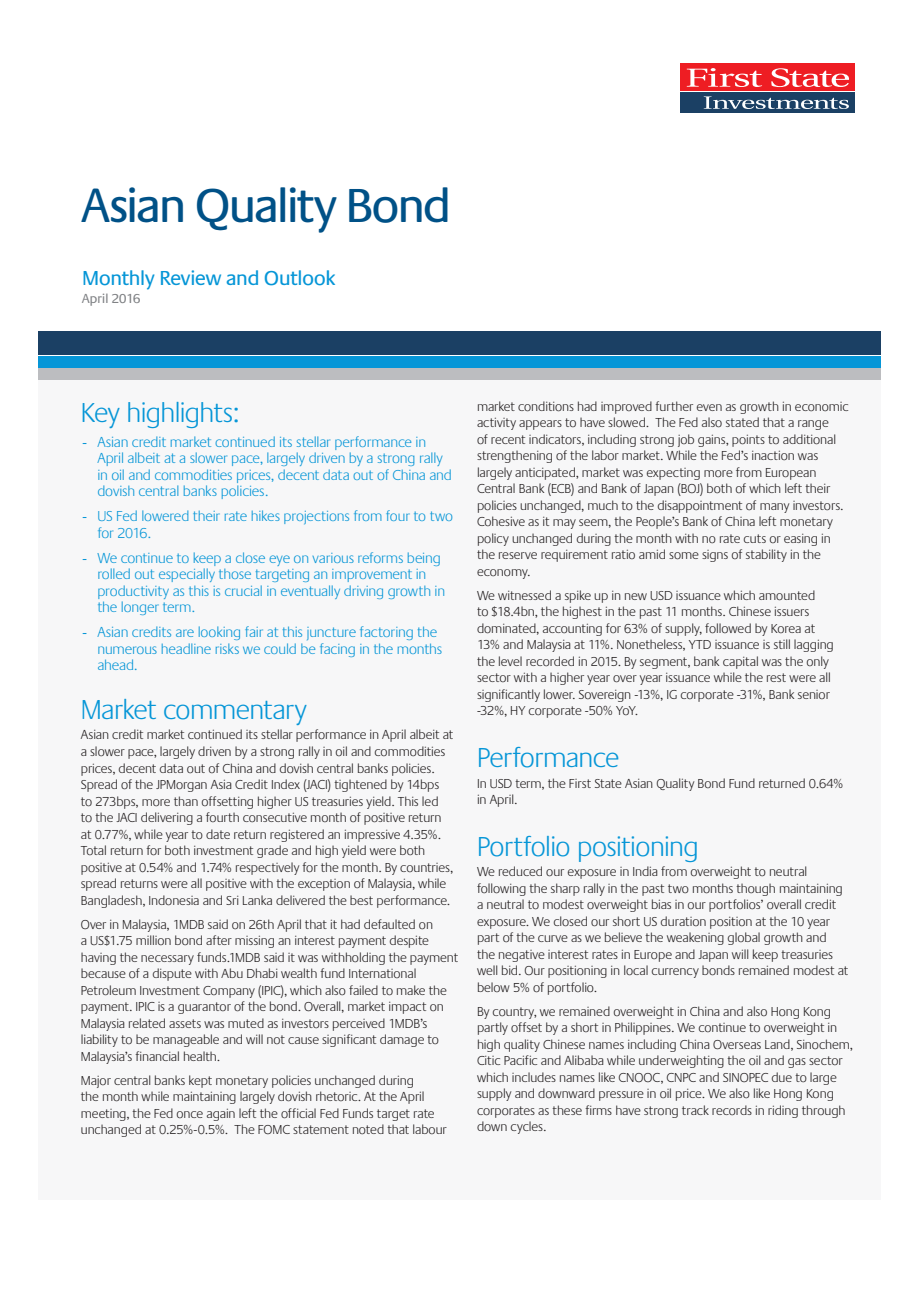
<style>
.page{position:relative;width:919px;height:1289px;background:#fff}
.page>*{position:absolute;margin:0;border:0;box-sizing:border-box;transform-origin:0 0}
._00_Cover_heading_1{font:49.5px "Praxis EF";letter-spacing:-.065em;color:#005187}
.L1{font:300 28.5px "Praxis EF";letter-spacing:-.02em;color:#0696d7}
.Key_highlights_L1{font:300 28.5px "Praxis EF";letter-spacing:-.025em;color:#0696d7}
._00_Cover_heading_1-2{font:21px "Praxis EF";letter-spacing:-.04em;color:#0696d7}
.t1{font:300 15px/16.5px "Praxis EF";letter-spacing:-.01em;color:#0696d7}
.body_txt{font:300 13.5px/16.5px "Praxis EF";letter-spacing:-.005em;color:#231f20}
._00_Cover_heading_1-3{font:13.5px "Praxis EF";letter-spacing:-.035em;color:#808285}
.s1{font-family:"Arial";font-weight:400;font-size:13.5px}
</style>
<div class="page">
<div style="left:38px;top:360px;width:842px;height:839px;background:#f7f7f8"></div>
<div style="left:38px;top:356px;width:842px;height:11px;background:#0696d7"></div>
<div style="left:38px;top:368px;width:842px;height:11px;background:#bcbdc0"></div>
<div style="left:38px;top:331px;width:842px;height:24px;background:#1b4064"></div>
<div style="left:680px;top:64px;width:175px;height:27px;background:#ee1d23"></div>
<svg style="left:686px;top:68px;width:76px;height:19px"></svg>
<svg style="left:771px;top:68px;width:78px;height:19px"></svg>
<div style="left:680px;top:92px;width:175px;height:21px;background:#1b4064"></div>
<svg style="left:703px;top:96px;width:145px;height:13px"></svg>
<p class="_00_Cover_heading_1" style="left:81px;top:179px;width:373px">Asian Quality Bond</p>
<p class="_00_Cover_heading_1-2" style="left:82px;top:266px;width:255px">Monthly Review and Outlook</p>
<p class="_00_Cover_heading_1-3" style="left:82px;top:291px;width:61px">April 2016</p>
<p class="Key_highlights_L1" style="left:81px;top:397px;width:160px">Key highlights:</p>
<p class="t1" style="left:97px;top:434px;width:356px;text-indent:-15px"><span class="s1">-</span> Asian credit market continued its stellar performance in April albeit at a slower pace, largely driven by a strong rally in oil and commodities prices, decent data out of China and dovish central banks policies.</p>
<p class="t1" style="left:97px;top:508px;width:357px;text-indent:-15px"><span class="s1">-</span> US Fed lowered their rate hikes projections from four to two for 2016.</p>
<p class="t1" style="left:97px;top:550px;width:349px;text-indent:-15px"><span class="s1">-</span> We continue to keep a close eye on various reforms being rolled out especially those targeting an improvement in productivity as this is crucial in eventually driving growth in the longer term.</p>
<p class="t1" style="left:97px;top:624px;width:346px;text-indent:-15px"><span class="s1">-</span> Asian credits are looking fair at this juncture factoring the numerous headline risks we could be facing in the months ahead.</p>
<p class="L1" style="left:81px;top:694px;width:227px">Market commentary</p>
<p class="body_txt" style="left:81px;top:727px;width:374px">Asian credit market continued its stellar performance in April albeit at a slower pace, largely driven by a strong rally in oil and commodities prices, decent data out of China and dovish central banks policies.<br>Spread of the JPMorgan Asia Credit Index (JACI) tightened by 14bps to 273bps, more than offsetting higher US treasuries yield. This led<br>to the JACI delivering a fourth consecutive month of positive return at 0.77%, while year to date return registered an impressive 4.35%.<br>Total return for both investment grade and high yield were both positive at 0.54% and 1.74% respectively for the month. By countries, spread returns were all positive with the exception of Malaysia, while Bangladesh, Indonesia and Sri Lanka delivered the best performance.</p>
<p class="body_txt" style="left:81px;top:916px;width:379px">Over in Malaysia, 1MDB said on 26th April that it had defaulted on<br>a US$1.75 million bond after missing an interest payment despite having the necessary funds.1MDB said it was withholding the payment because of a dispute with Abu Dhabi wealth fund International Petroleum Investment Company (IPIC), which also failed to make the payment. IPIC is a guarantor of the bond. Overall, market impact on Malaysia related assets was muted as investors perceived 1MDB’s liability to be manageable and will not cause significant damage to Malaysia’s financial health.</p>
<p class="body_txt" style="left:81px;top:1072px;width:367px">Major central banks kept monetary policies unchanged during<br>the month while maintaining largely dovish rhetoric. At the April meeting, the Fed once again left the official Fed Funds target rate unchanged at 0.25%-0.5%. The FOMC statement noted that labour</p>
<p class="body_txt" style="left:477px;top:398px;width:373px">market conditions had improved further even as growth in economic activity appears to have slowed. The Fed also stated that a range<br>of recent indicators, including strong job gains, points to additional strengthening of the labor market. While the Fed’s inaction was largely anticipated, market was expecting more from European Central Bank (ECB) and Bank of Japan (BOJ) both of which left their policies unchanged, much to the disappointment of many investors.<br>Cohesive as it may seem, the People’s Bank of China left monetary policy unchanged during the month with no rate cuts or easing in the reserve requirement ratio amid some signs of stability in the economy.</p>
<p class="body_txt" style="left:477px;top:587px;width:358px">We witnessed a spike up in new USD issuance which amounted<br>to $18.4bn, the highest in the past 11 months. Chinese issuers dominated, accounting for 63% of supply, followed by Korea at 13% and Malaysia at 11%. Nonetheless, YTD issuance is still lagging the level recorded in 2015. By segment, bank capital was the only sector with a higher year over year issuance while the rest were all significantly lower. Sovereign -13%, IG corporate -31%, Bank senior -32%, HY corporate -50% YoY.</p>
<p class="L1" style="left:477px;top:742px;width:144px">Performance</p>
<p class="body_txt" style="left:477px;top:775px;width:368px">In USD term, the First State Asian Quality Bond Fund returned 0.64% in April.</p>
<p class="L1" style="left:477px;top:831px;width:223px">Portfolio positioning</p>
<p class="body_txt" style="left:477px;top:864px;width:373px">We reduced our exposure in India from overweight to neutral following the sharp rally in the past two months though maintaining a neutral to modest overweight bias in our portfolios’ overall credit exposure. We closed our short US duration position at the 10 year part of the curve as we believe the weakening global growth and<br>the negative interest rates in Europe and Japan will keep treasuries well bid. Our positioning in local currency bonds remained modest at below 5% of portfolio.</p>
<p class="body_txt" style="left:477px;top:1003px;width:377px">By country, we remained overweight in China and also Hong Kong partly offset by a short in Philippines. We continue to overweight in high quality Chinese names including China Overseas Land, Sinochem, Citic Pacific and Alibaba while underweighting the oil and gas sector which includes names like CNOOC, CNPC and SINOPEC due to large supply and downward pressure in oil price. We also like Hong Kong corporates as these firms have strong track records in riding through down cycles.</p>
</div>
